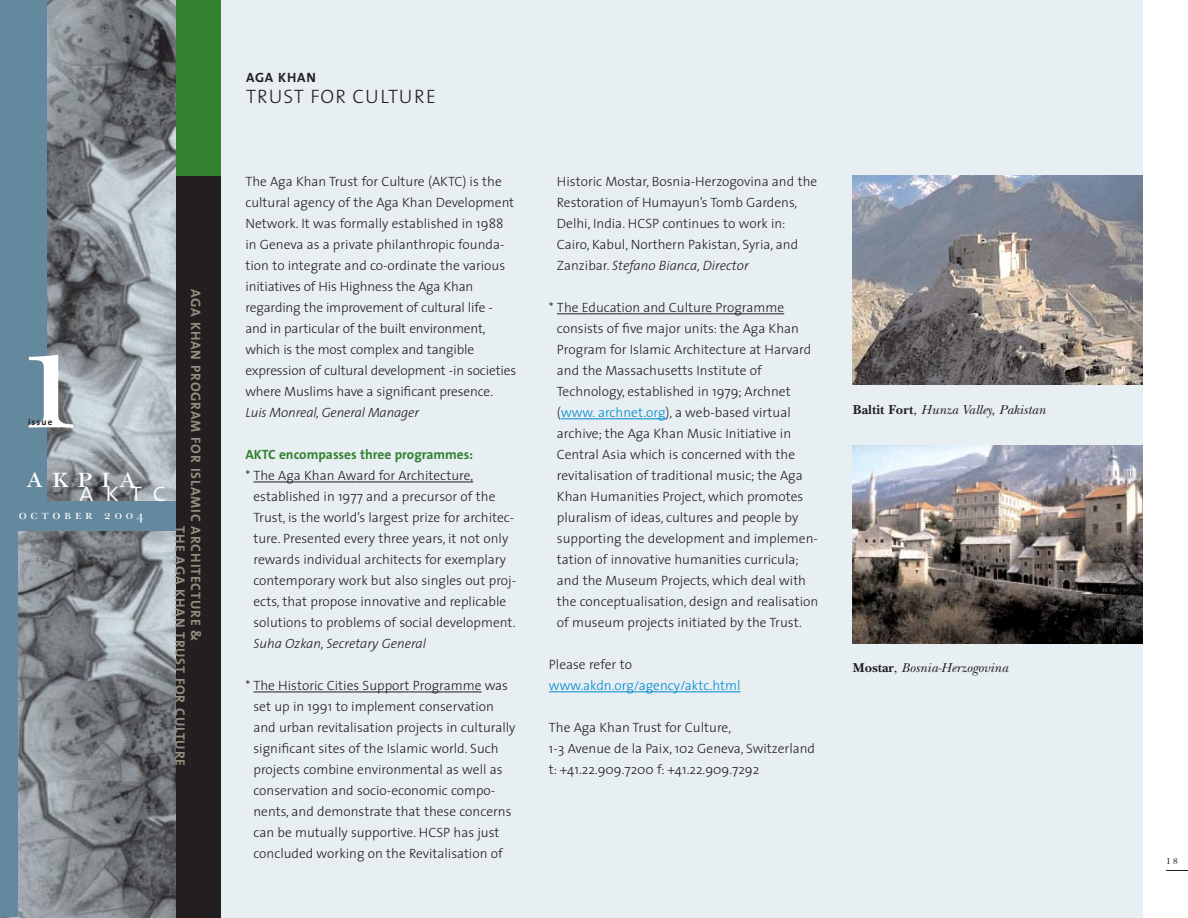
<style>
.page{position:relative;width:1188px;height:918px;background:#fff}
.page>*{position:absolute;margin:0;border:0;box-sizing:border-box;transform-origin:0 0}
.t1{font:160.35px "New Baskerville SC";color:#fff}
.t2{font:30.45px "New Baskerville SC";letter-spacing:.28em;color:#fff}
.t3{font:27.3px "The Sans Light Caps";color:#fff}
.t4{font:19.5px "The Sans Light Caps";letter-spacing:.06em;color:#231f20}
.t5{font:700 13.65px/15.6px "The Sans";letter-spacing:.06em;color:#909081}
.t6{font:300 13.5px/21px "The Sans";color:#231f20}
.t7{font:italic 13.5px "New Baskerville";color:#231f20}
.t8{font:italic 300 13.5px "The Sans";letter-spacing:-.01em;color:#231f20}
.t9{font:700 13.5px "The Sans";color:#348130}
.t10{font:300 13.5px "The Sans";color:#0089cf}
.t11{font:700 13.5px "The Sans";letter-spacing:.06em;color:#231f20}
.t12{font:13.2px "New Baskerville SC";letter-spacing:.28em;color:#fff}
.t13{font:700 9.15px "The Sans";letter-spacing:.12em;color:#231f20}
.t14{font:9px "New Baskerville";color:#231f20}
.s1{font-style:italic}
.s2{color:#0089cf}
.s3{font-weight:700;font-style:normal}
.s4{font-style:normal}
</style>
<div class="page">
<div style="left:147px;top:0;width:967px;height:918px;background:#231f20"></div>
<div style="left:147px;top:0;width:967px;height:176px;background:#348130"></div>
<div style="left:221px;top:0;width:922px;height:918px;background:#e7eff3"></div>
<img style="left:0;top:0;width:176px;height:918px">
<div style="left:0;top:501px;width:175px;height:30px;background:#64889d"></div>
<div style="left:0;top:0;width:46px;height:528px;background:#64889d"></div>
<div style="left:0;top:0;width:18px;height:917px;background:#64889d"></div>
<hr style="left:557px;top:314px;width:32px;height:1px;background:#231f20">
<svg style="left:589px;top:314px;width:28px;height:1px"></svg>
<hr style="left:617px;top:314px;width:89px;height:1px;background:#231f20">
<svg style="left:706px;top:314px;width:40px;height:1px"></svg>
<hr style="left:746px;top:314px;width:38px;height:1px;background:#231f20">
<svg style="left:561px;top:419px;width:49px;height:1px"></svg>
<hr style="left:610px;top:419px;width:33px;height:1px;background:#0089cf">
<svg style="left:643px;top:419px;width:23px;height:1px"></svg>
<svg style="left:549px;top:692px;width:47px;height:1px"></svg>
<hr style="left:596px;top:692px;width:30px;height:1px;background:#0089cf">
<svg style="left:626px;top:692px;width:13px;height:1px"></svg>
<hr style="left:639px;top:692px;width:46px;height:1px;background:#0089cf">
<svg style="left:685px;top:692px;width:55px;height:1px"></svg>
<hr style="left:253px;top:482px;width:33px;height:1px;background:#231f20">
<hr style="left:294px;top:482px;width:62px;height:1px;background:#231f20">
<svg style="left:356px;top:482px;width:55px;height:1px"></svg>
<hr style="left:411px;top:482px;width:35px;height:1px;background:#231f20">
<svg style="left:446px;top:482px;width:27px;height:1px"></svg>
<hr style="left:253px;top:692px;width:49px;height:1px;background:#231f20">
<hr style="left:302px;top:692px;width:103px;height:1px;background:#231f20">
<svg style="left:405px;top:692px;width:39px;height:1px"></svg>
<hr style="left:444px;top:692px;width:38px;height:1px;background:#231f20">
<svg style="left:1166px;top:870px;width:22px;height:1px"></svg>
<img style="left:853px;top:176px;width:290px;height:209px">
<img style="left:853px;top:446px;width:290px;height:197px">
<h1 class="t1" style="left:6px;top:320px;width:91px">1</h1>
<p class="t13" style="left:28px;top:418px;width:26px">issue</p>
<h2 class="t2" style="left:26px;top:466px;width:112px">akpia</h2>
<h3 class="t3" style="left:79px;top:476px;width:88px">aktc</h3>
<p class="t12" style="left:19px;top:510px;width:127px">october 2004</p>
<p class="t5" style="left:202px;top:526px;width:241px;text-indent:-237px;rotate:90deg">AGA KHAN PROGRAM FOR ISLAMIC ARCHITECTURE &amp;<br>THE AGA KHAN TRUST FOR CULTURE</p>
<p class="t11" style="left:246px;top:73px;width:71px">AGA KHAN</p>
<h3 class="t4" style="left:246px;top:85px;width:191px">TRUST FOR CULTURE</h3>
<p class="t6" style="left:245px;top:172px;width:272px">The Aga Khan Trust for Culture (AKTC) is the cultural agency of the Aga Khan Development Network. It was formally established in 1988 in Geneva as a private philanthropic founda&shy;tion to integrate and co-ordinate the various initiatives of His Highness the Aga Khan regarding the improvement of cultural life - and in particular of the built environment, which is the most complex and tangible expression of cultural development -in societies where Muslims have a significant presence.</p>
<p class="t8" style="left:245px;top:407px;width:175px">Luis Monreal, General Manager</p>
<p class="t9" style="left:245px;top:449px;width:229px">AKTC encompasses three programmes:</p>
<p class="t6" style="left:253px;top:466px;width:264px;text-indent:-8px">* The Aga Khan Award for Architecture, established in 1977 and a precursor of the Trust, is the world’s largest prize for architec&shy;ture. Presented every three years, it not only rewards individual architects for exemplary contemporary work but also singles out proj&shy;ects, that propose innovative and replicable solutions to problems of social development.</p>
<p class="t8" style="left:253px;top:638px;width:174px">Suha Ozkan, Secretary General</p>
<p class="t6" style="left:253px;top:676px;width:264px;text-indent:-8px">* The Historic Cities Support Programme was set up in 1991 to implement conservation and urban revitalisation projects in culturally significant sites of the Islamic world. Such projects combine environmental as well as conservation and socio-economic compo&shy;nents, and demonstrate that these concerns can be mutually supportive. HCSP has just concluded working on the Revitalisation of</p>
<p class="t6" style="left:557px;top:172px;width:262px">Historic Mostar, Bosnia-Herzogovina and the Restoration of Humayun’s Tomb Gardens, Delhi, India. HCSP continues to work in:<br>Cairo, Kabul, Northern Pakistan, Syria, and Zanzibar. <span class="s1">Stefano Bianca, Director</span></p>
<p class="t6" style="left:557px;top:298px;width:263px;text-indent:-8px">* The Education and Culture Programme consists of five major units: the Aga Khan Program for Islamic Architecture at Harvard and the Massachusetts Institute of Technology, established in 1979; Archnet (<span class="s2">www. archnet.org</span>), a web-based virtual archive; the Aga Khan Music Initiative in Central Asia which is concerned with the revitalisation of traditional music; the Aga Khan Humanities Project, which promotes pluralism of ideas, cultures and people by supporting the development and implemen&shy;tation of innovative humanities curricula; and the Museum Projects, which deal with the conceptualisation, design and realisation of museum projects initiated by the Trust.</p>
<p class="t6" style="left:549px;top:655px;width:85px">Please refer to</p>
<p class="t10" style="left:549px;top:680px;width:193px">www.akdn.org/agency/aktc.html</p>
<p class="t6" style="left:549px;top:718px;width:268px">The Aga Khan Trust for Culture,<br>1-3 Avenue de la Paix, 102 Geneva, Switzerland t: +41.22.909.7200 f: +41.22.909.7292</p>
<p class="t7" style="left:853px;top:405px;width:194px"><span class="s3">Baltit Fort</span><span class="s4">,</span> Hunza Valley, Pakistan</p>
<p class="t7" style="left:853px;top:663px;width:157px"><span class="s3">Mostar</span><span class="s4">,</span> Bosnia-Herzogovina</p>
<p class="t14" style="left:1166px;top:858px;width:13px">1 8</p>
</div>
